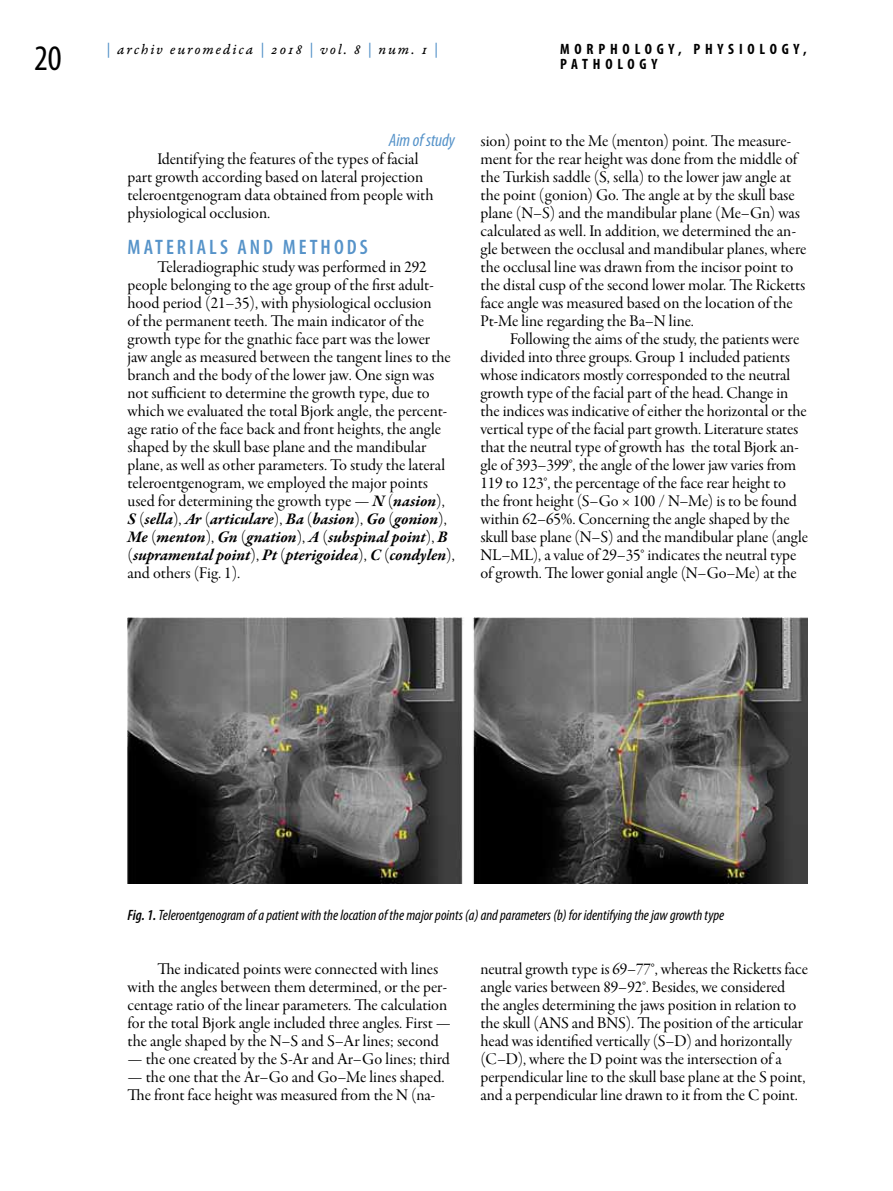
<style>
.page{position:relative;width:893px;height:1191px;background:#fff}
.page>*{position:absolute;margin:0;border:0;box-sizing:border-box;transform-origin:0 0}
.t1{font:condensed 36px "Myriad Pro";color:#000}
.t2{font:600 condensed 21px "Myriad Pro";letter-spacing:.14em;color:#5693c9}
.t3{font:italic condensed 18px "Myriad Pro";letter-spacing:-.005em;color:#5693c9}
.t4{font:16.5px/18px "Garamond Premr Pro Subh";color:#000}
.t5{font:italic 700 16.5px/18px "Garamond Premr Pro";color:#000}
.t6{font:italic condensed 15px "Myriad Pro";color:#000}
.t7{font:15px "Garamond Premr Pro It Capt";letter-spacing:.125em;color:#000}
.t8{font:700 condensed 15px/15px "Myriad Pro";letter-spacing:.32em;color:#000}
.s1{color:#5693c9}
.s2{font-family:"Garamond Premr Pro";font-weight:700;font-style:italic}
.s3{font-family:"Garamond Premr Pro Subh";font-weight:400;font-style:normal}
.s4{font-weight:600}
</style>
<div class="page">
<img style="left:128px;top:617px;width:680px;height:267px">
<h1 class="t1" style="left:34px;top:36px;width:29px">20</h1>
<p class="t7" style="left:106px;top:40px;width:333px"><span class="s1">|</span> archiv euromedica <span class="s1">|</span> 2018 <span class="s1">|</span> vol. 8 <span class="s1">|</span> num. 1 <span class="s1">|</span></p>
<p class="t8" style="left:560px;top:41px;width:248px">MORPH OLOGY, PH YSIOLOGY,<br>PATH OLOGY</p>
<p class="t3" style="left:389px;top:129px;width:68px">Aim of study</p>
<p class="t4" style="left:128px;top:150px;width:308px;text-indent:30px">Identifying the features of the types of facial part growth according based on lateral projection teleroentgenogram data obtained from people with physiological occlusion.</p>
<p class="t2" style="left:128px;top:235px;width:242px">MATERIALS AND METH ODS</p>
<p class="t4" style="left:128px;top:258px;width:325px;text-indent:30px">Teleradiographic study was performed in 292 people belonging to the age group of the first adult&shy;hood period (21–35), with physiological occlusion<br>of the permanent teeth. The main indicator of the growth type for the gnathic face part was the lower jaw angle as measured between the tangent lines to the branch and the body of the lower jaw. One sign was not sufficient to determine the growth type, due to which we evaluated the total Bjork angle, the percent&shy;age ratio of the face back and front heights, the angle shaped by the skull base plane and the mandibular plane, as well as other parameters. To study the lateral teleroentgenogram, we employed the major points used for determining the growth type — <span class="s2">N</span> (<span class="s2">nasion</span>),</p>
<p class="t5" style="left:128px;top:510px;width:329px">S <span class="s3">(</span>sella<span class="s3">),</span> Ar <span class="s3">(</span>articulare<span class="s3">),</span> Ba <span class="s3">(</span>basion<span class="s3">),</span> Go <span class="s3">(</span>gonion<span class="s3">),<br></span>Me <span class="s3">(</span>menton<span class="s3">),</span> Gn <span class="s3">(</span>gnation<span class="s3">),</span> A <span class="s3">(</span>subspinal point<span class="s3">),</span> B <span class="s3">(</span>supramental point<span class="s3">),</span> Pt <span class="s3">(</span>pterigoidea<span class="s3">),</span> C <span class="s3">(</span>condylen<span class="s3">),</span></p>
<p class="t4" style="left:128px;top:564px;width:114px">and others (Fig. 1).</p>
<p class="t4" style="left:480px;top:132px;width:327px">sion) point to the Me (menton) point. The measure&shy;ment for the rear height was done from the middle of the Turkish saddle (S, sella) to the lower jaw angle at the point (gonion) Go. The angle at by the skull base plane (N–S) and the mandibular plane (Me–Gn) was calculated as well. In addition, we determined the an&shy;gle between the occlusal and mandibular planes, where the occlusal line was drawn from the incisor point to the distal cusp of the second lower molar. The Ricketts face angle was measured based on the location of the Pt-Me line regarding the Ba–N line.</p>
<p class="t4" style="left:480px;top:330px;width:329px;text-indent:30px">Following the aims of the study, the patients were divided into three groups. Group 1 included patients whose indicators mostly corresponded to the neutral growth type of the facial part of the head. Change in the indices was indicative of either the horizontal or the vertical type of the facial part growth. Literature states that the neutral type of growth has the total Bjork an&shy;gle of 393–399°, the angle of the lower jaw varies from 119 to 123°, the percentage of the face rear height to the front height (S–Go × 100 / N–Me) is to be found within 62–65%. Concerning the angle shaped by the skull base plane (N–S) and the mandibular plane (angle NL–ML), a value of 29–35° indicates the neutral type of growth. The lower gonial angle (N–Go–Me) at the</p>
<p class="t6" style="left:128px;top:906px;width:598px"><span class="s4">Fig. 1.</span> Teleroentgenogram of a patient with the location of the major points (a) and parameters (b) for identifying the jaw growth type</p>
<p class="t4" style="left:128px;top:960px;width:325px;text-indent:30px">The indicated points were connected with lines with the angles between them determined, or the per&shy;centage ratio of the linear parameters. The calculation for the total Bjork angle included three angles. First — the angle shaped by the N–S and S–Ar lines; second</p>
<p class="t4" style="left:128px;top:1050px;width:324px">— the one created by the S-Ar and Ar–Go lines; third</p>
<p class="t4" style="left:128px;top:1068px;width:319px">— the one that the Ar–Go and Go–Me lines shaped.<br>The front face height was measured from the N (na-</p>
<p class="t4" style="left:480px;top:960px;width:329px">neutral growth type is 69–77°, whereas the Ricketts face angle varies between 89–92°. Besides, we considered the angles determining the jaws position in relation to the skull (ANS and BNS). The position of the articular head was identified vertically (S–D) and horizontally (C–D), where the D point was the intersection of a perpendicular line to the skull base plane at the S point, and a perpendicular line drawn to it from the C point.</p>
</div>
